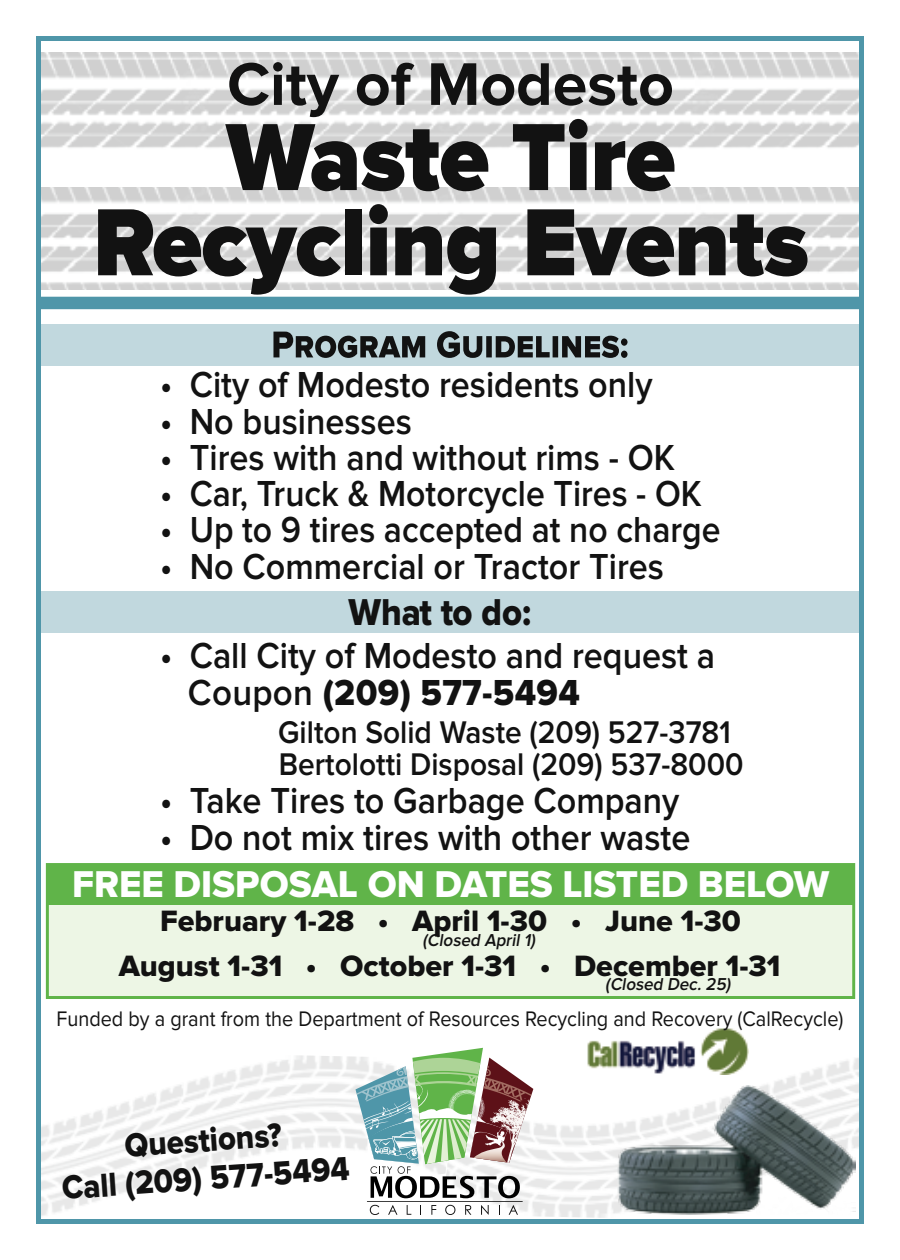
<style>
.page{position:relative;width:900px;height:1260px;background:#fff}
.page>*{position:absolute;margin:0;border:0;box-sizing:border-box;transform-origin:0 0}
.t1{font:900 98.75px/85.2px "Proxima Nova";letter-spacing:-.01em;color:#121212;text-align:center;scale:.93 1}
.t2{font:700 62.5px "Proxima Nova";color:#121212}
.t3{font:38.75px "Proxima Nova Extrabld";color:#fff}
.t4{font:38.75px "Proxima Nova Extrabld";letter-spacing:-.005em;color:#121212;scale:.9 1}
.t5{font:600 37.5px "Proxima Nova";color:#121212;scale:.91 1}
.t6{font:37.5px "Proxima Nova Extrabld";letter-spacing:.01em;color:#121212;scale:.93 1}
.t7{font:34.5px/38px "Proxima Nova Extrabld";color:#121212;text-align:center;scale:.9 1}
.t8{font:600 32.5px/32.5px "Proxima Nova";color:#121212;scale:.92 1}
.t9{font:30.5px "Proxima Nova Extrabld";color:#121212}
.t10{font:21.75px "Proxima Nova";color:#121212;scale:.91 1}
.t11{font:italic 600 17.75px "Proxima Nova";color:#121212;scale:.95 1}
.s1{font-family:"Proxima Nova";font-weight:600}
</style>
<div class="page">
<img style="left:42px;top:52px;width:816px;height:96px">
<img style="left:42px;top:187px;width:816px;height:102px">
<img style="left:482px;top:1047px;width:376px;height:171px">
<img style="left:42px;top:1055px;width:314px;height:161px">
<img style="left:618px;top:1085px;width:237px;height:130px">
<img style="left:587px;top:1028px;width:161px;height:47px">
<svg style="left:356px;top:1048px;width:177px;height:167px"></svg>
<img style="left:490px;top:1103px;width:37px;height:30px">
<div style="left:46px;top:863px;width:809px;height:136px;background:#edf6e5;border:3px solid #60b449"></div>
<div style="left:47px;top:865px;width:807px;height:40px;background:#60b449"></div>
<div style="left:36px;top:324px;width:828px;height:41px;background:#c1d8de"></div>
<svg style="left:273px;top:331px;width:355px;height:27px"></svg>
<div style="left:36px;top:591px;width:828px;height:42px;background:#c1d8de"></div>
<div style="left:36px;top:297px;width:828px;height:12px;background:#4f96a9"></div>
<div style="left:36px;top:36px;width:828px;height:1188px;border:5px solid #4f96a9"></div>
<h2 class="t2" style="left:227px;top:48px;width:448px">City of Modesto</h2>
<h1 class="t1" style="left:93px;top:118px;width:771px">Waste Tire<br>Recycling Events</h1>
<p class="t5" style="left:160px;top:363px;width:543px">• City of Modesto residents only</p>
<p class="t5" style="left:160px;top:400px;width:278px">• No businesses</p>
<p class="t5" style="left:160px;top:436px;width:568px">• Tires with and without rims - OK</p>
<p class="t5" style="left:160px;top:472px;width:597px">• Car, Truck &amp; Motorcycle Tires - OK</p>
<p class="t5" style="left:160px;top:508px;width:617px">• Up to 9 tires accepted at no charge</p>
<p class="t5" style="left:160px;top:545px;width:555px">• No Commercial or Tractor Tires</p>
<p class="t4" style="left:349px;top:589px;width:204px">What to do:</p>
<p class="t5" style="left:160px;top:634px;width:612px">• Call City of Modesto and request a</p>
<p class="t6" style="left:188px;top:671px;width:423px"><span class="s1">Coupon</span> (209) 577-5494</p>
<p class="t8" style="left:278px;top:716px;width:507px">Gilton Solid Waste (209) 527-3781<br>Bertolotti Disposal (209) 537-8000</p>
<p class="t5" style="left:160px;top:779px;width:572px">• Take Tires to Garbage Company</p>
<p class="t5" style="left:160px;top:816px;width:584px">• Do not mix tires with other waste</p>
<p class="t3" style="left:72px;top:862px;width:759px">FREE DISPOSAL ON DATES LISTED BELOW</p>
<p class="t9" style="left:160px;top:904px;width:582px">February 1-28 • April 1-30 • June 1-30</p>
<p class="t11" style="left:423px;top:930px;width:124px">(Closed April1)</p>
<p class="t9" style="left:119px;top:948px;width:663px">August 1-31 • October 1-31 • December 1-31</p>
<p class="t11" style="left:605px;top:974px;width:137px">(Closed Dec.25)</p>
<p class="t10" style="left:57px;top:1007px;width:866px">Funded by a grant from the Department of Resources Recycling and Recovery (CalRecycle)</p>
<p class="t7" style="left:58px;top:1132px;width:322px;rotate:-4deg">Questions?<br>Call (209) 577-5494</p>
</div>
